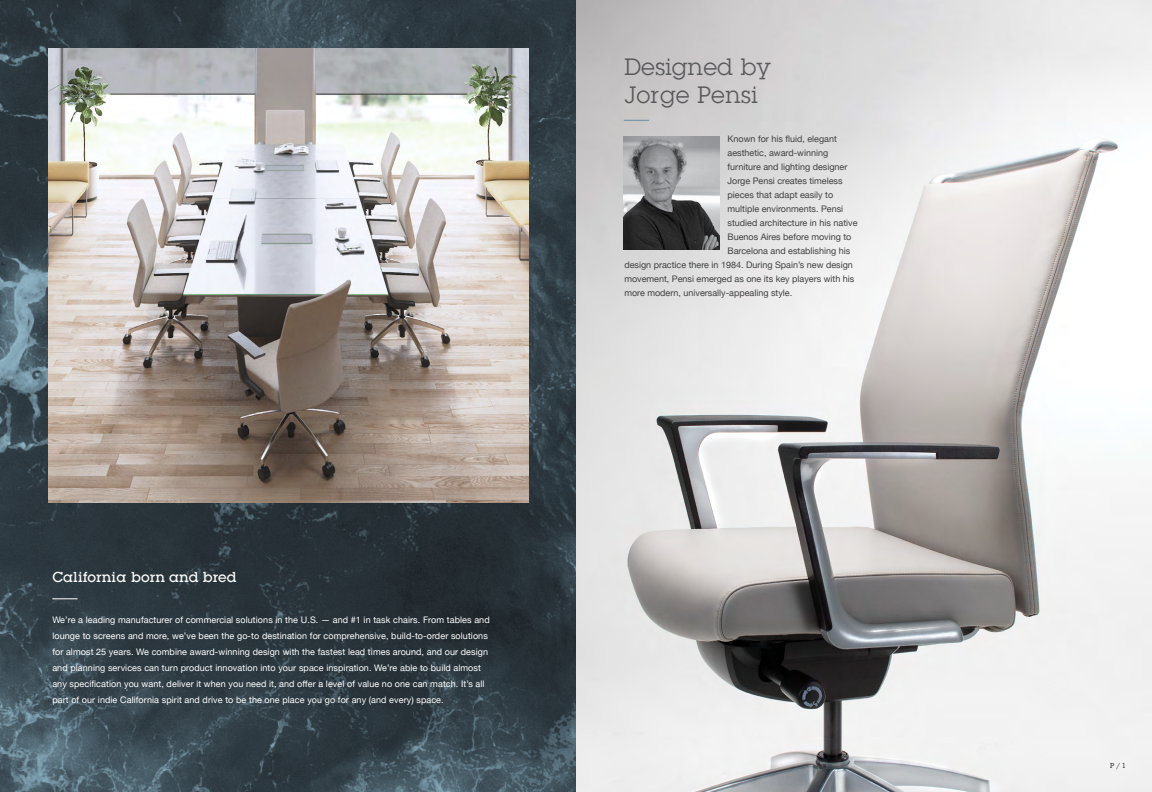
<style>
.page{position:relative;width:1152px;height:792px;background:#fff}
.page>*{position:absolute;margin:0;border:0;box-sizing:border-box;transform-origin:0 0}
.t1{font:23px/27.6px "Lubalin Graph Std";letter-spacing:.025em;color:#58595b}
.t2{font:500 14px "Lubalin Graph Std";letter-spacing:.01em;color:#fff}
.t3{font:9px/16px "Helvetica Neue";letter-spacing:.01em;color:#fff}
.t4{font:9px "Helvetica Neue";color:#414042}
.t5{font:7px "Lubalin Graph Std";color:#000}
</style>
<div class="page">
<img style="left:576px;top:0;width:576px;height:792px">
<svg style="left:0;top:0;width:576px;height:792px;background:#334048"></svg>
<svg style="left:624px;top:120px;width:25px;height:1px"></svg>
<svg style="left:52px;top:598px;width:26px;height:1px"></svg>
<img style="left:48px;top:49px;width:480px;height:453px">
<img style="left:624px;top:136px;width:95px;height:114px">
<h2 class="t2" style="left:52px;top:568px;width:186px">California born and bred</h2>
<p class="t3" style="left:52px;top:612px;width:439px">We’re a leading manufacturer of commercial solutions in the U.S. — and #1 in task chairs. From tables and lounge to screens and more, we’ve been the go-to destination for comprehensive, build-to-order solutions for almost 25 years. We combine award-winning design with the fastest lead times around, and our design and planning services can turn product innovation into your space inspiration. We’re able to build almost any specification you want, deliver it when you need it, and offer a level of value no one can match. It’s all part of our indie California spirit and drive to be the one place you go for any (and every) space.</p>
<h1 class="t1" style="left:624px;top:53px;width:148px">Designed by<br>Jorge Pensi</h1>
<p class="t4" style="left:728px;top:132px;width:111px">Known for his fluid, elegant</p>
<p class="t4" style="left:728px;top:146px;width:102px">aesthetic, award-winning</p>
<p class="t4" style="left:728px;top:160px;width:121px">furniture and lighting designer</p>
<p class="t4" style="left:728px;top:174px;width:116px">Jorge Pensi creates timeless</p>
<p class="t4" style="left:728px;top:188px;width:107px">pieces that adapt easily to</p>
<p class="t4" style="left:728px;top:202px;width:117px">multiple environments. Pensi</p>
<p class="t4" style="left:728px;top:216px;width:131px">studied architecture in his native</p>
<p class="t4" style="left:728px;top:230px;width:125px">Buenos Aires before moving to</p>
<p class="t4" style="left:728px;top:244px;width:124px">Barcelona and establishing his</p>
<p class="t4" style="left:624px;top:258px;width:230px">design practice there in 1984. During Spain’s new design</p>
<p class="t4" style="left:624px;top:272px;width:231px">movement, Pensi emerged as one its key players with his</p>
<p class="t4" style="left:624px;top:286px;width:169px">more modern, universally-appealing style.</p>
<p class="t5" style="left:1110px;top:761px;width:17px">P / 1</p>
</div>
